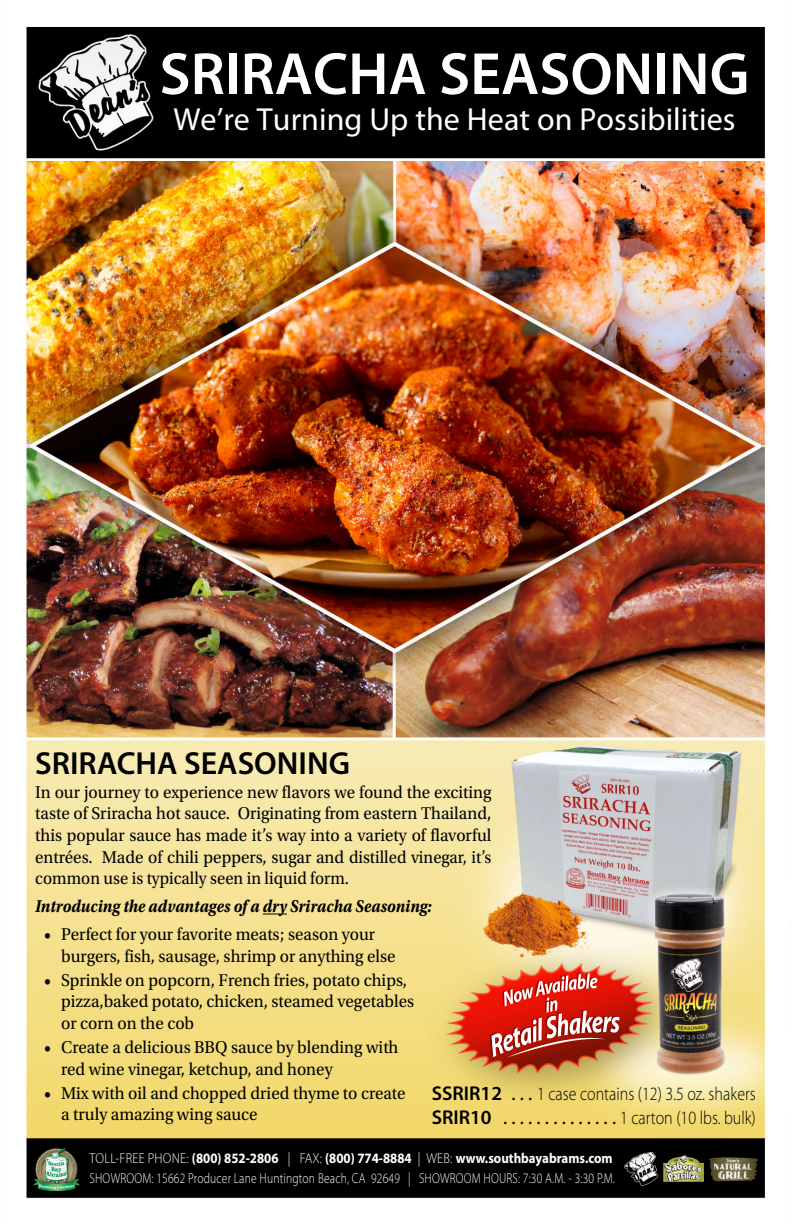
<style>
.page{position:relative;width:792px;height:1224px;background:#fff}
.page>*{position:absolute;margin:0;border:0;box-sizing:border-box;transform-origin:0 0}
.t1{font:600 60px "Myriad Pro";color:#fff}
.t2{font:32px "Myriad Pro";letter-spacing:.005em;color:#fff}
.t3{font:600 32px "Myriad Pro";color:#000}
.t4{font:300 18.8px/24px "Myriad Pro";color:#000;scale:.85 1}
.t5{font:18px/21.6px "Utopia Std";color:#000;scale:.95 1}
.t6{font:italic 700 18px "Utopia Std";color:#000;scale:.88 1}
.t7{font:300 14.4px/20px "Myriad Pro";letter-spacing:.015em;color:#fff;scale:.9 1}
.s1{font-weight:700}
.s2{font-weight:600;font-size:20px}
.s3{font-weight:400;font-size:20px}
</style>
<div class="page">
<img style="left:25px;top:26px;width:741px;height:1173px">
<svg style="left:263px;top:914px;width:24px;height:1px"></svg>
<img style="left:492px;top:974px;width:128px;height:83px">
<h1 class="t1" style="left:159px;top:36px;width:592px">SRIRACHA SEASONING</h1>
<h2 class="t2" style="left:173px;top:100px;width:564px">We’re Turning Up the Heat on Possibilities</h2>
<h2 class="t3" style="left:35px;top:743px;width:316px">SRIRACHA SEASONING</h2>
<p class="t5" style="left:35px;top:782px;width:482px;text-align:justify">In our journey to experience new flavors we found the exciting taste of Sriracha hot sauce. Originating from eastern Thailand, this popular sauce has made it’s way into a variety of flavorful entrées. Made of chili peppers, sugar and distilled vinegar, it’s common use is typically seen in liquid form.</p>
<p class="t6" style="left:35px;top:896px;width:452px">Introducing the advantages of a dry Sriracha Seasoning:</p>
<p class="t5" style="left:61px;top:924px;width:354px;text-indent:-17px">• Perfect for your favorite meats; season your burgers, fish, sausage, shrimp or anything else</p>
<p class="t5" style="left:61px;top:970px;width:373px;text-indent:-17px">• Sprinkle on popcorn, French fries, potato chips, pizza,baked potato, chicken, steamed vegetables or corn on the cob</p>
<p class="t5" style="left:61px;top:1037px;width:357px;text-indent:-17px">• Create a delicious BBQ sauce by blending with red wine vinegar, ketchup, and honey</p>
<p class="t5" style="left:61px;top:1082px;width:364px;text-indent:-17px">• Mix with oil and chopped dried thyme to create a truly amazing wing sauce</p>
<p class="t7" style="left:90px;top:1148px;width:585px">TOLL-FREE PHONE: <span class="s1">(800) 852-2806</span> | FAX: <span class="s1">(800) 774-8884</span> | WEB: <span class="s1">www.southbayabrams.com<br></span>SHOWROOM: 15662 Producer Lane Huntington Beach, CA 92649 | SHOWROOM HOURS: 7:30 A.M. - 3:30 P.M.</p>
<p class="t4" style="left:432px;top:1082px;width:383px"><span class="s2">SSRIR12</span> <span class="s3">. . .</span> 1 case contains (12) 3.5 oz. shakers<br><span class="s2">SRIR10</span> <span class="s3">. . . . . . . . . . . . . .</span> 1 carton (10 lbs. bulk)</p>
</div>
